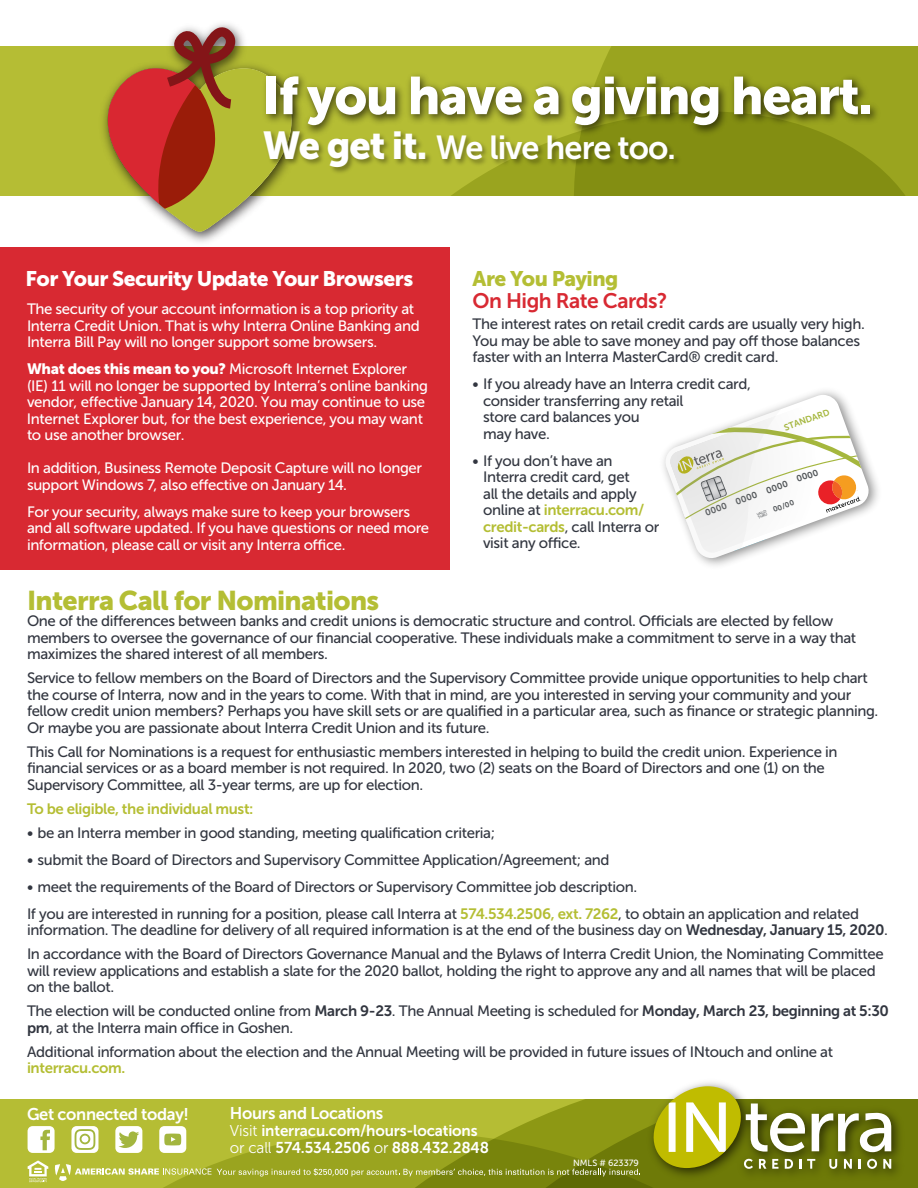
<style>
.page{position:relative;width:918px;height:1188px;background:#fff}
.page>*{position:absolute;margin:0;border:0;box-sizing:border-box;transform-origin:0 0}
.t1{font:52.5px "Museo Sans 900";letter-spacing:-.025em;color:#fff}
.t2{font:33.15px "Museo Sans 700";letter-spacing:-.03em;color:#fff}
.t3{font:27px "Museo Sans 900";letter-spacing:-.025em;color:#b4be34}
.t4{font:21px "Museo Sans 900";letter-spacing:-.025em;color:#fff}
.t5{font:21px "Museo Sans 700";letter-spacing:-.025em;color:#d82932}
.t6{font:21px "Museo Sans 900";letter-spacing:-.025em;color:#b4be34}
.t7{font:16.95px "Museo Sans 700";letter-spacing:-.02em;color:#fff}
.t8{font:15.6px/17px "Museo Sans 700";letter-spacing:-.01em;color:#fff}
.t9{font:15px/16.5px "Museo Sans 500";letter-spacing:-.025em;color:#323640}
.t10{font:15px/16.5px "Museo Sans 500";letter-spacing:-.025em;color:#fff}
.t11{font:15px "Museo Sans 700";letter-spacing:-.025em;color:#b5be34}
.t12{font:9px "Museo Sans 700";color:#53575a}
.t13{font:9px "Museo Sans 500";color:#fff}
.t14{font:9px "Museo Sans 700";color:#a5b73d}
.t15{font:7.5px "Museo Sans 700";color:#53575a}
.t16{font:3.75px "Museo Sans 500";color:#53575a}
.s1{font-family:"Museo Sans 900";font-size:38.7px}
.s2{font-family:"Museo Sans 900"}
.s3{font-family:"Museo Sans 700";color:#b4be34}
.s4{font-family:"Museo Sans 700"}
.s5{font-family:"Museo Sans 300"}
</style>
<div class="page">
<div style="left:0;top:248px;width:450px;height:322px;background:#d82932"></div>
<svg style="left:0;top:1099px;width:918px;height:89px;background:#a1ab28"></svg>
<img style="left:692px;top:1082px;width:216px;height:104px">
<svg style="left:28px;top:1086px;width:863px;height:102px"></svg>
<svg style="left:574px;top:46px;width:344px;height:15px;background:#9ca621"></svg>
<svg style="left:501px;top:144px;width:417px;height:51px;background:#889214"></svg>
<img style="left:0;top:23px;width:501px;height:225px">
<svg style="left:104px;top:27px;width:191px;height:206px"></svg>
<img style="left:259px;top:144px;width:177px;height:32px">
<img style="left:432px;top:144px;width:253px;height:31px">
<img style="left:253px;top:61px;width:665px;height:83px">
<img style="left:701px;top:390px;width:177px;height:176px">
<svg style="left:663px;top:395px;width:208px;height:165px"></svg>
<p class="t1" style="left:262px;top:66px;width:612px">If you have a giving heart.</p>
<p class="t2" style="left:263px;top:130px;width:415px"><span class="s1">We get it.</span> We live here too.</p>
<p class="t4" style="left:26px;top:266px;width:389px">For Your Security Update Your Browsers</p>
<p class="t10" style="left:27px;top:301px;width:394px">The security of your account information is a top priority at<br>Interra Credit Union. That is why Interra Online Banking and<br>Interra Bill Pay will no longer support some browsers.</p>
<p class="t10" style="left:27px;top:361px;width:402px"><span class="s2">What does this mean to you?</span> Microsoft Internet Explorer (IE) 11 will no longer be supported by Interra’s online banking vendor, effective January 14, 2020. You may continue to use Internet Explorer but, for the best experience, you may want to use another browser.</p>
<p class="t10" style="left:27px;top:460px;width:397px">In addition, Business Remote Deposit Capture will no longer support Windows 7, also effective on January 14.</p>
<p class="t10" style="left:27px;top:503px;width:404px">For your security, always make sure to keep your browsers and all software updated. If you have questions or need more information, please call or visit any Interra office.</p>
<p class="t3" style="left:27px;top:585px;width:354px">Interra Call for Nominations</p>
<p class="t6" style="left:473px;top:266px;width:147px">Are You Paying</p>
<p class="t5" style="left:473px;top:289px;width:196px">On High Rate Cards?</p>
<p class="t9" style="left:473px;top:316px;width:394px">The interest rates on retail credit cards are usually very high.<br>You may be able to save money and pay off those balances faster with an Interra MasterCard® credit card.</p>
<p class="t9" style="left:483px;top:376px;width:269px;text-indent:-10px">• If you already have an Interra credit card, consider transferring any retail<br>store card balances you<br>may have.</p>
<p class="t9" style="left:483px;top:452px;width:178px;text-indent:-10px">• If you don’t have an<br>Interra credit card, get<br>all the details and apply online at <span class="s3">interracu.com/ credit-cards</span>, call Interra or visit any office.</p>
<p class="t14" style="left:783px;top:423px;width:49px;rotate:-20deg">STANDARD</p>
<p class="t12" style="left:704px;top:508px;width:122px;rotate:-20deg">0000 0000 0000 0000</p>
<p class="t15" style="left:756px;top:512px;width:40px;rotate:-20deg"><sub>THRU</sub> 00/00</p>
<p class="t16" style="left:756px;top:512px;width:11px;rotate:-20deg">VALID</p>
<p class="t9" style="left:27px;top:613px;width:831px">One of the differences between banks and credit unions is democratic structure and control. Officials are elected by fellow members to oversee the governance of our financial cooperative. These individuals make a commitment to serve in a way that maximizes the shared interest of all members.</p>
<p class="t9" style="left:27px;top:670px;width:853px">Service to fellow members on the Board of Directors and the Supervisory Committee provide unique opportunities to help chart the course of Interra, now and in the years to come. With that in mind, are you interested in serving your community and your fellow credit union members? Perhaps you have skill sets or are qualified in a particular area, such as finance or strategic planning.<br>Or maybe you are passionate about Interra Credit Union and its future.</p>
<p class="t9" style="left:27px;top:743px;width:812px">This Call for Nominations is a request for enthusiastic members interested in helping to build the credit union. Experience in financial services or as a board member is not required. In 2020, two (2) seats on the Board of Directors and one (1) on the<br>Supervisory Committee, all 3-year terms, are up for election.</p>
<p class="t11" style="left:27px;top:800px;width:228px">To be eligible, the individual must:</p>
<p class="t9" style="left:27px;top:824px;width:470px">• be an Interra member in good standing, meeting qualification criteria;</p>
<p class="t9" style="left:27px;top:851px;width:584px">• submit the Board of Directors and Supervisory Committee Application/Agreement; and</p>
<p class="t9" style="left:27px;top:878px;width:612px">• meet the requirements of the Board of Directors or Supervisory Committee job description.</p>
<p class="t9" style="left:27px;top:905px;width:862px">If you are interested in running for a position, please call Interra at <span class="s3">574.534.2506, ext. 7262</span>, to obtain an application and related information. The deadline for delivery of all required information is at the end of the business day on <span class="s4">Wednesday, January 15, 2020</span>.</p>
<p class="t9" style="left:27px;top:946px;width:858px">In accordance with the Board of Directors Governance Manual and the Bylaws of Interra Credit Union, the Nominating Committee will review applications and establish a slate for the 2020 ballot, holding the right to approve any and all names that will be placed on the ballot.</p>
<p class="t9" style="left:27px;top:1003px;width:864px">The election will be conducted online from <span class="s4">March 9-23</span>. The Annual Meeting is scheduled for <span class="s4">Monday, March 23, beginning at 5:30 pm</span>, at the Interra main office in Goshen.</p>
<p class="t9" style="left:27px;top:1043px;width:808px">Additional information about the election and the Annual Meeting will be provided in future issues of INtouch and online at <span class="s3">interracu.com.</span></p>
<p class="t7" style="left:27px;top:1105px;width:163px">Get connected today!</p>
<p class="t7" style="left:230px;top:1104px;width:155px">Hours and Locations</p>
<p class="t8" style="left:230px;top:1122px;width:261px"><span class="s5">Visit</span> interracu.com/hours-locations <span class="s5">or call</span> 574.534.2506 <span class="s5">or</span> 888.432.2848</p>
<p class="t13" style="left:573px;top:1158px;width:67px">NMLS # 623379</p>
</div>
